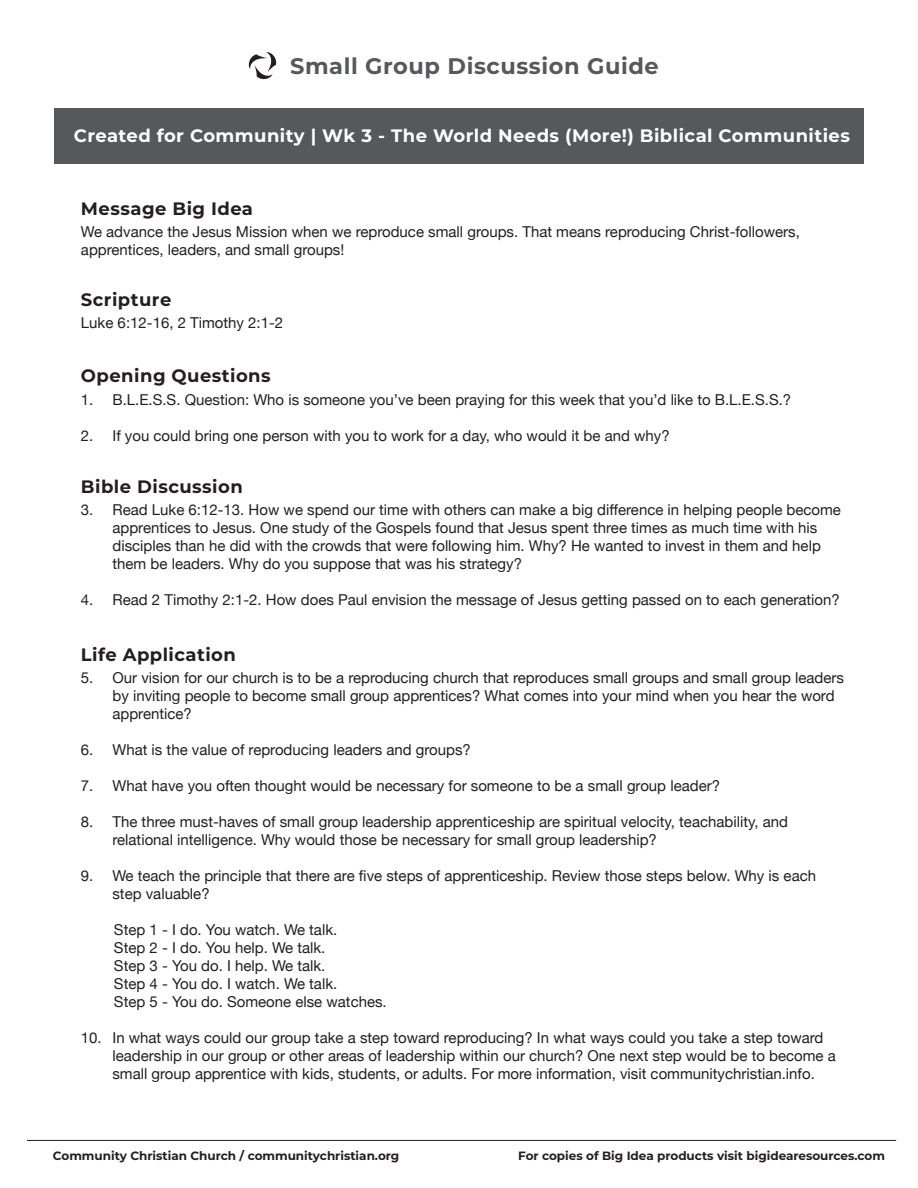
<style>
.page{position:relative;width:918px;height:1188px;background:#fff}
.page>*{position:absolute;margin:0;border:0;box-sizing:border-box;transform-origin:0 0}
.t1{font:700 22.5px "Montserrat";letter-spacing:.025em;color:#57585a}
.Title_medium{font:700 18px "Montserrat";letter-spacing:.025em;color:#231f20}
.Title_medium-2{font:700 18px "Montserrat";letter-spacing:.025em;color:#fff}
.Questions{font:15px/18px "Helvetica Neue";color:#231f20}
.Sub_Questions{font:15px "Helvetica Neue";color:#231f20}
.t2{font:700 12px "Montserrat";color:#231f20}
</style>
<div class="page">
<hr style="left:27px;top:1140px;width:869px;height:1px;background:#231f20">
<div style="left:54px;top:108px;width:810px;height:55px;background:#57585a"></div>
<svg style="left:248px;top:52px;width:29px;height:28px"></svg>
<h1 class="t1" style="left:290px;top:50px;width:370px">Small Group Discussion Guide</h1>
<p class="Title_medium-2" style="left:74px;top:123px;width:778px">Created for Community | Wk 3 - The World Needs (More!) Biblical Communities</p>
<p class="Title_medium" style="left:81px;top:195px;width:174px">Message Big Idea</p>
<p class="Questions" style="left:81px;top:223px;width:720px">We advance the Jesus Mission when we reproduce small groups. That means reproducing Christ-followers, apprentices, leaders, and small groups!</p>
<p class="Title_medium" style="left:81px;top:287px;width:92px">Scripture</p>
<p class="Questions" style="left:81px;top:315px;width:204px">Luke 6:12-16, 2 Timothy 2:1-2</p>
<p class="Title_medium" style="left:81px;top:363px;width:191px">Opening Questions</p>
<p class="Questions" style="left:81px;top:391px;width:712px">1. B.L.E.S.S. Question: Who is someone you’ve been praying for this week that you’d like to B.L.E.S.S.?</p>
<p class="Questions" style="left:81px;top:427px;width:590px">2. If you could bring one person with you to work for a day, who would it be and why?</p>
<p class="Title_medium" style="left:81px;top:474px;width:163px">Bible Discussion</p>
<p class="Questions" style="left:112px;top:502px;width:730px;text-indent:-32px">3. Read Luke 6:12-13. How we spend our time with others can make a big difference in helping people become apprentices to Jesus. One study of the Gospels found that Jesus spent three times as much time with his disciples than he did with the crowds that were following him. Why? He wanted to invest in them and help them be leaders. Why do you suppose that was his strategy?</p>
<p class="Questions" style="left:81px;top:592px;width:760px">4. Read 2 Timothy 2:1-2. How does Paul envision the message of Jesus getting passed on to each generation?</p>
<p class="Title_medium" style="left:81px;top:641px;width:157px">Life Application</p>
<p class="Questions" style="left:112px;top:669px;width:733px;text-indent:-32px">5. Our vision for our church is to be a reproducing church that reproduces small groups and small group leaders by inviting people to become small group apprentices? What comes into your mind when you hear the word apprentice?</p>
<p class="Questions" style="left:81px;top:741px;width:391px">6. What is the value of reproducing leaders and groups?</p>
<p class="Questions" style="left:81px;top:777px;width:641px">7. What have you often thought would be necessary for someone to be a small group leader?</p>
<p class="Questions" style="left:112px;top:813px;width:677px;text-indent:-32px">8. The three must-haves of small group leadership apprenticeship are spiritual velocity, teachability, and relational intelligence. Why would those be necessary for small group leadership?</p>
<p class="Questions" style="left:112px;top:867px;width:705px;text-indent:-32px">9. We teach the principle that there are five steps of apprenticeship. Review those steps below. Why is each step valuable?</p>
<p class="Sub_Questions" style="left:114px;top:919px;width:225px">Step 1 - I do. You watch. We talk.</p>
<p class="Sub_Questions" style="left:114px;top:937px;width:213px">Step 2 - I do. You help. We talk.</p>
<p class="Sub_Questions" style="left:114px;top:955px;width:213px">Step 3 - You do. I help. We talk.</p>
<p class="Sub_Questions" style="left:114px;top:973px;width:225px">Step 4 - You do. I watch. We talk.</p>
<p class="Sub_Questions" style="left:114px;top:991px;width:274px">Step 5 - You do. Someone else watches.</p>
<p class="Questions" style="left:112px;top:1029px;width:725px;text-indent:-32px">10. In what ways could our group take a step toward reproducing? In what ways could you take a step toward leadership in our group or other areas of leadership within our church? One next step would be to become a small group apprentice with kids, students, or adults. For more information, visit communitychristian.info.</p>
<p class="t2" style="left:53px;top:1147px;width:348px">Community Christian Church / communitychristian.org</p>
<p class="t2" style="left:518px;top:1147px;width:368px">For copies of Big Idea products visit bigidearesources.com</p>
</div>
